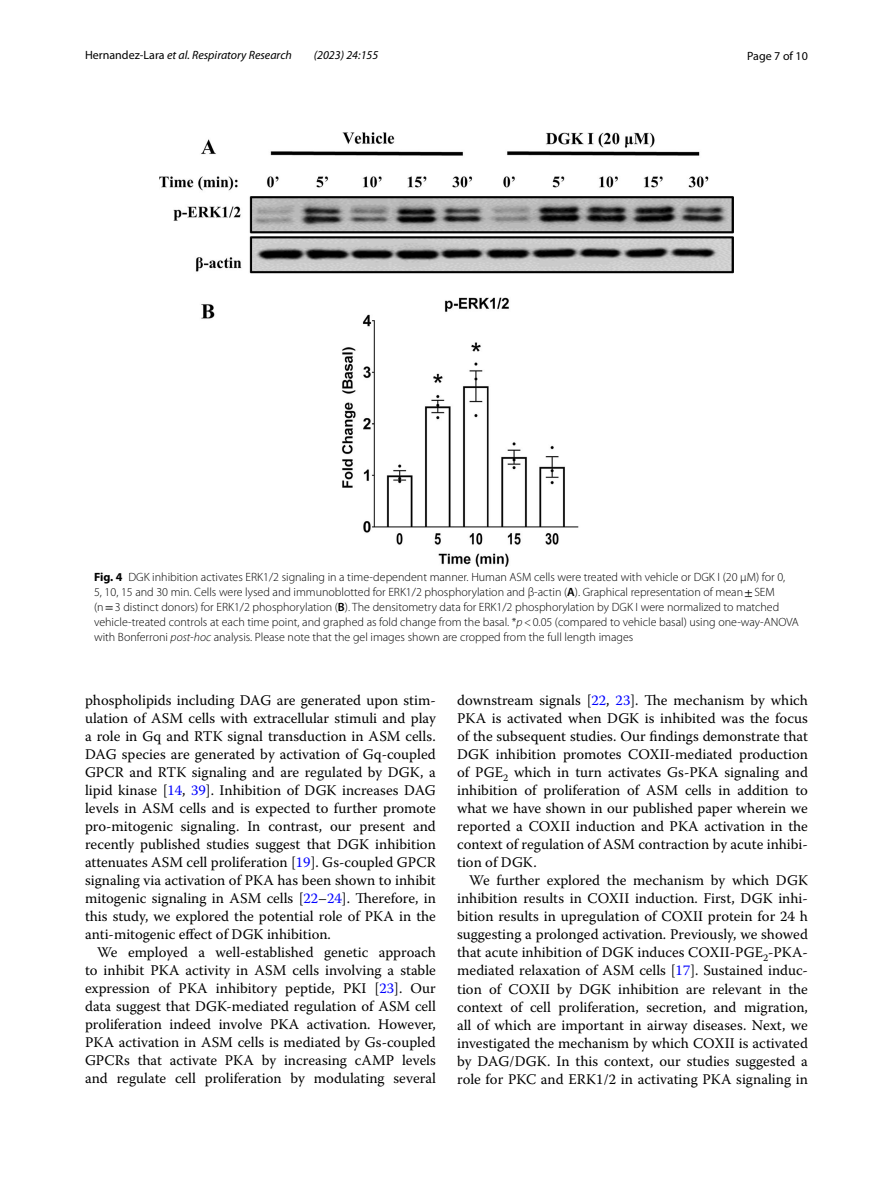
<style>
.page{position:relative;width:893px;height:1187px;background:#fff}
.page>*{position:absolute;margin:0;border:0;box-sizing:border-box;transform-origin:0 0}
.t1{font:14.7px/18px "Warnock Pro";color:#000;text-align:justify}
.t2{font:300 12px/15px "Myriad Pro";color:#000}
.t3{font:italic 12px "Myriad Pro";color:#000}
.t4{font:12px "Myriad Pro";color:#000}
.s1{font-style:normal}
.s2{font-weight:700}
.s3{font-weight:600}
.s4{font-family:"STIX";font-weight:400}
.s5{font-style:italic}
.s6{color:#00f}
</style>
<div class="page">
<img style="left:159px;top:133px;width:574px;height:433px">
<p class="t3" style="left:85px;top:48px;width:208px"><span class="s1">Hernandez‑Lara</span> et al. Respiratory Research</p>
<p class="t3" style="left:314px;top:48px;width:66px">(2023) 24:155</p>
<p class="t4" style="left:747px;top:48px;width:62px">Page 7 of 10</p>
<p class="t2" style="left:94px;top:570px;width:706px"><span class="s2">Fig. 4</span> DGK inhibition activates ERK1/2 signaling in a time-dependent manner. Human ASM cells were treated with vehicle or DGK I (20 µM) for 0,<br>5, 10, 15 and 30 min. Cells were lysed and immunoblotted for ERK1/2 phosphorylation and β-actin (<span class="s3">A</span>). Graphical representation of mean<span class="s4">±</span>SEM (n<span class="s4">=</span>3 distinct donors) for ERK1/2 phosphorylation (<span class="s3">B</span>). The densitometry data for ERK1/2 phosphorylation by DGK I were normalized to matched vehicle-treated controls at each time point, and graphed as fold change from the basal. *<span class="s5">p</span>&lt;0.05 (compared to vehicle basal) using one-way-ANOVA with Bonferroni <span class="s5">post-hoc</span> analysis. Please note that the gel images shown are cropped from the full length images</p>
<p class="t1" style="left:85px;top:691px;width:352px">phospholipids including DAG are generated upon stim&shy;ulation of ASM cells with extracellular stimuli and play a role in Gq and RTK signal transduction in ASM cells.<br>DAG species are generated by activation of Gq-coupled GPCR and RTK signaling and are regulated by DGK, a lipid kinase [<span class="s6">14</span>, <span class="s6">39</span>]. Inhibition of DGK increases DAG levels in ASM cells and is expected to further promote pro-mitogenic signaling. In contrast, our present and recently published studies suggest that DGK inhibition attenuates ASM cell proliferation [<span class="s6">19</span>]. Gs-coupled GPCR signaling via activation of PKA has been shown to inhibit mitogenic signaling in ASM cells [<span class="s6">22</span>–<span class="s6">24</span>]. Therefore, in this study, we explored the potential role of PKA in the anti-mitogenic effect of DGK inhibition.</p>
<p class="t1" style="left:85px;top:943px;width:352px;text-indent:12px">We employed a well-established genetic approach to inhibit PKA activity in ASM cells involving a stable expression of PKA inhibitory peptide, PKI [<span class="s6">23</span>]. Our data suggest that DGK-mediated regulation of ASM cell proliferation indeed involve PKA activation. However, PKA activation in ASM cells is mediated by Gs-coupled GPCRs that activate PKA by increasing cAMP levels and regulate cell proliferation by modulating several</p>
<p class="t1" style="left:457px;top:691px;width:352px">downstream signals [<span class="s6">22</span>, <span class="s6">23</span>]. The mechanism by which PKA is activated when DGK is inhibited was the focus of the subsequent studies. Our findings demonstrate that DGK inhibition promotes COXII-mediated production of PGE<sub>2</sub> which in turn activates Gs-PKA signaling and inhibition of proliferation of ASM cells in addition to what we have shown in our published paper wherein we reported a COXII induction and PKA activation in the context of regulation of ASM contraction by acute inhibi&shy;tion of DGK.</p>
<p class="t1" style="left:457px;top:871px;width:352px;text-indent:12px">We further explored the mechanism by which DGK inhibition results in COXII induction. First, DGK inhi&shy;bition results in upregulation of COXII protein for 24 h suggesting a prolonged activation. Previously, we showed that acute inhibition of DGK induces COXII-PGE<sub>2</sub>-PKA&shy;mediated relaxation of ASM cells [<span class="s6">17</span>]. Sustained induc&shy;tion of COXII by DGK inhibition are relevant in the context of cell proliferation, secretion, and migration, all of which are important in airway diseases. Next, we investigated the mechanism by which COXII is activated by DAG/DGK. In this context, our studies suggested a role for PKC and ERK1/2 in activating PKA signaling in</p>
</div>
